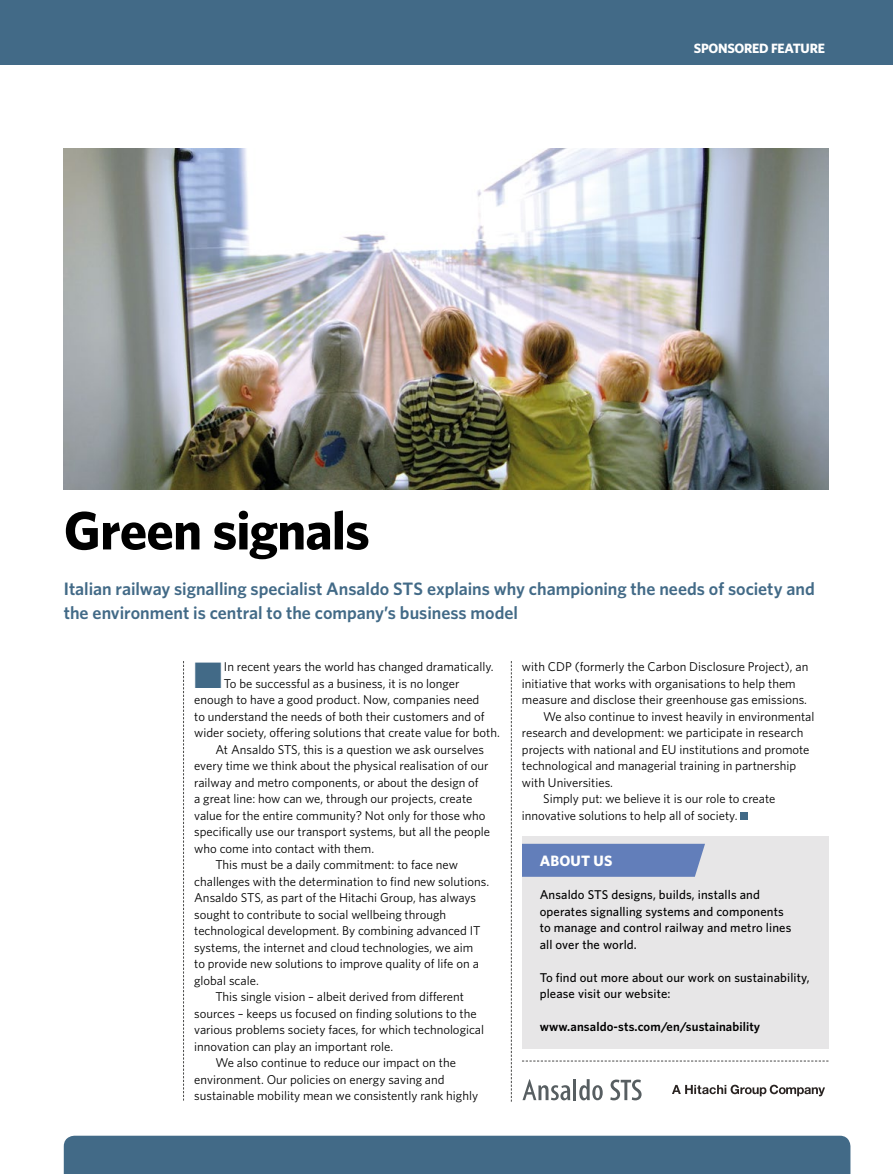
<style>
.page{position:relative;width:893px;height:1174px;background:#fff}
.page>*{position:absolute;margin:0;border:0;box-sizing:border-box;transform-origin:0 0}
.t1{font:700 54px "Whitney";letter-spacing:-.015em;color:#000}
.t2{font:600 18px/24px "Whitney";letter-spacing:-.005em;color:#426a87}
.t3{font:700 15px "Whitney";letter-spacing:.01em;color:#fff}
.t4{font:700 13.5px "Whitney";letter-spacing:-.02em;color:#fff}
.t5{font:12.75px "Whitney";color:#000}
.t6{font:500 12.75px/16.5px "Whitney";letter-spacing:.01em;color:#000}
.t7{font:600 12.75px "Whitney";letter-spacing:.01em;color:#000}
.s1{color:#426a87}
</style>
<div class="page">
<div style="left:0;top:0;width:893px;height:65px;background:#426a87"></div>
<div style="left:740px;top:812px;width:8px;height:8px;background:#426a87"></div>
<img style="left:64px;top:149px;width:764px;height:341px">
<svg style="left:511px;top:661px;width:1px;height:440px"></svg>
<svg style="left:522px;top:1060px;width:306px;height:1px"></svg>
<svg style="left:183px;top:661px;width:1px;height:439px"></svg>
<svg style="left:610px;top:1079px;width:32px;height:21px"></svg>
<hr style="left:573px;top:1079px;width:3px;height:21px;background:#575e61">
<svg style="left:579px;top:1079px;width:24px;height:21px"></svg>
<svg style="left:522px;top:1079px;width:48px;height:21px"></svg>
<svg style="left:672px;top:1084px;width:153px;height:12px"></svg>
<div style="left:523px;top:836px;width:306px;height:212px;background:#e7e6e7"></div>
<div style="left:523px;top:843px;width:182px;height:33px;background:#627eba"></div>
<div style="left:64px;top:1135px;width:786px;height:39px;background:#426a87"></div>
<p class="t4" style="left:694px;top:40px;width:133px">SPONSORED FEATURE</p>
<h1 class="t1" style="left:64px;top:494px;width:308px">Green signals</h1>
<h2 class="t2" style="left:64px;top:577px;width:753px">Italian railway signalling specialist Ansaldo STS explains why championing the needs of society and the environment is central to the company’s business model</h2>
<p class="t5" style="left:194px;top:658px;width:301px"><span class="s1">■</span>In recent years the world has changed dramatically.</p>
<p class="t5" style="left:224px;top:675px;width:237px">To be successful as a business, it is no longer</p>
<p class="t5" style="left:194px;top:691px;width:287px">enough to have a good product. Now, companies need</p>
<p class="t5" style="left:194px;top:708px;width:292px">to understand the needs of both their customers and of</p>
<p class="t5" style="left:194px;top:724px;width:307px">wider society, offering solutions that create value for both.</p>
<p class="t5" style="left:215px;top:741px;width:270px">At Ansaldo STS, this is a question we ask ourselves</p>
<p class="t5" style="left:194px;top:757px;width:296px">every time we think about the physical realisation of our</p>
<p class="t5" style="left:194px;top:774px;width:286px">railway and metro components, or about the design of</p>
<p class="t5" style="left:194px;top:790px;width:280px">a great line: how can we, through our projects, create</p>
<p class="t5" style="left:194px;top:807px;width:293px">value for the entire community? Not only for those who</p>
<p class="t5" style="left:194px;top:823px;width:297px">specifically use our transport systems, but all the people</p>
<p class="t5" style="left:194px;top:840px;width:181px">who come into contact with them.</p>
<p class="t5" style="left:215px;top:856px;width:244px">This must be a daily commitment: to face new</p>
<p class="t5" style="left:194px;top:873px;width:296px">challenges with the determination to find new solutions.</p>
<p class="t5" style="left:194px;top:889px;width:284px">Ansaldo STS, as part of the Hitachi Group, has always</p>
<p class="t5" style="left:194px;top:906px;width:253px">sought to contribute to social wellbeing through</p>
<p class="t5" style="left:194px;top:922px;width:288px">technological development. By combining advanced IT</p>
<p class="t5" style="left:194px;top:939px;width:280px">systems, the internet and cloud technologies, we aim</p>
<p class="t5" style="left:194px;top:955px;width:286px">to provide new solutions to improve quality of life on a</p>
<p class="t5" style="left:194px;top:972px;width:66px">global scale.</p>
<p class="t5" style="left:215px;top:988px;width:250px">This single vision – albeit derived from different</p>
<p class="t5" style="left:194px;top:1005px;width:284px">sources – keeps us focused on finding solutions to the</p>
<p class="t5" style="left:194px;top:1021px;width:291px">various problems society faces, for which technological</p>
<p class="t5" style="left:194px;top:1038px;width:201px">innovation can play an important role.</p>
<p class="t5" style="left:215px;top:1054px;width:242px">We also continue to reduce our impact on the</p>
<p class="t5" style="left:194px;top:1071px;width:252px">environment. Our policies on energy saving and</p>
<p class="t5" style="left:194px;top:1087px;width:285px">sustainable mobility mean we consistently rank highly</p>
<p class="t5" style="left:522px;top:658px;width:288px">with CDP (formerly the Carbon Disclosure Project), an</p>
<p class="t5" style="left:522px;top:675px;width:275px">initiative that works with organisations to help them</p>
<p class="t5" style="left:522px;top:691px;width:287px">measure and disclose their greenhouse gas emissions.</p>
<p class="t5" style="left:543px;top:708px;width:273px">We also continue to invest heavily in environmental</p>
<p class="t5" style="left:522px;top:724px;width:283px">research and development: we participate in research</p>
<p class="t5" style="left:522px;top:741px;width:289px">projects with national and EU institutions and promote</p>
<p class="t5" style="left:522px;top:757px;width:276px">technological and managerial training in partnership</p>
<p class="t5" style="left:522px;top:774px;width:93px">with Universities.</p>
<p class="t5" style="left:543px;top:790px;width:234px">Simply put: we believe it is our role to create</p>
<p class="t5" style="left:522px;top:807px;width:217px">innovative solutions to help all of society.</p>
<p class="t3" style="left:540px;top:850px;width:74px">About us</p>
<p class="t6" style="left:540px;top:886px;width:253px">Ansaldo STS designs, builds, installs and operates signalling systems and components to manage and control railway and metro lines all over the world.</p>
<p class="t6" style="left:540px;top:968px;width:272px">To find out more about our work on sustainability, please visit our website:</p>
<p class="t7" style="left:540px;top:1018px;width:222px">www.ansaldo-sts.com/en/sustainability</p>
</div>
